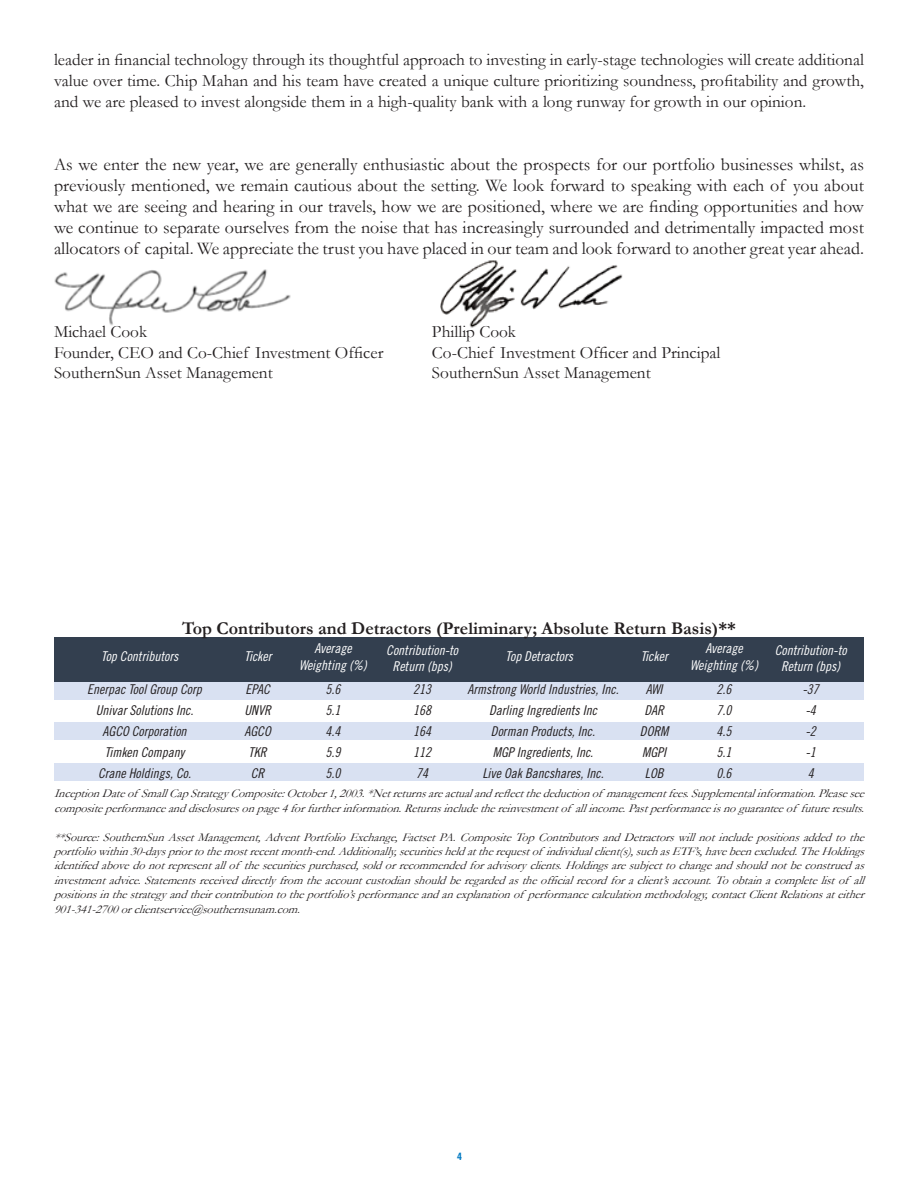
<style>
.page{position:relative;width:918px;height:1188px;background:#fff}
.page>*{position:absolute;margin:0;border:0;box-sizing:border-box;transform-origin:0 0}
.t1{font:18px/21.1px "Garamond";color:#231f20;text-align:justify}
.t2{font:700 18px "Garamond";color:#231f20}
.t3{font:17.25px/20.7px "Garamond";color:#231f20;text-align:justify}
.t4{font:13.5px/21px "Trade Gothic LT Std Cn 18 Obl";color:#231f20;text-align:center}
.t5{font:13.5px/16.2px "Trade Gothic LT Std Cn 18 Obl";color:#fff;text-align:center}
.t6{font:italic 12px/14.4px "Garamond";color:#231f20}
.t7{font:700 condensed 12px "Tw Cen";color:#0079c2}
</style>
<div class="page">
<img style="left:440px;top:261px;width:183px;height:67px">
<img style="left:54px;top:269px;width:237px;height:57px">
<div style="left:54px;top:723px;width:810px;height:17px;background:#d9e1f2"></div>
<div style="left:54px;top:764px;width:810px;height:17px;background:#d9e1f2"></div>
<div style="left:54px;top:637px;width:810px;height:45px;background:#333f4f"></div>
<div style="left:54px;top:682px;width:810px;height:17px;background:#d9e1f2"></div>
<p class="t3" style="left:54px;top:49px;width:812px">leader in financial technology through its thoughtful approach to investing in early-stage technologies will create additional value over time. Chip Mahan and his team have created a unique culture prioritizing soundness, profitability and growth, and we are pleased to invest alongside them in a high-quality bank with a long runway for growth in our opinion.</p>
<p class="t1" style="left:54px;top:153px;width:812px">As we enter the new year, we are generally enthusiastic about the prospects for our portfolio businesses whilst, as previously mentioned, we remain cautious about the setting. We look forward to speaking with each of you about what we are seeing and hearing in our travels, how we are positioned, where we are finding opportunities and how we continue to separate ourselves from the noise that has increasingly surrounded and detrimentally impacted most allocators of capital. We appreciate the trust you have placed in our team and look forward to another great year ahead.</p>
<h2 class="t3" style="left:54px;top:321px;width:95px">Michael Cook</h2>
<h2 class="t3" style="left:432px;top:321px;width:86px">Phillip Cook</h2>
<h2 class="t3" style="left:54px;top:342px;width:331px">Founder, CEO and Co-Chief Investment Officer</h2>
<h2 class="t3" style="left:432px;top:342px;width:290px">Co-Chief Investment Officer and Principal</h2>
<h2 class="t3" style="left:54px;top:362px;width:220px">SouthernSun Asset Management</h2>
<h2 class="t3" style="left:432px;top:362px;width:220px">SouthernSun Asset Management</h2>
<h1 class="t2" style="left:182px;top:616px;width:555px">Top Contributors and Detractors (Preliminary; Absolute Return Basis)**</h1>
<p class="t5" style="left:299px;top:641px;width:69px">Average<br>Weighting (%)</p>
<p class="t5" style="left:690px;top:641px;width:69px">Average<br>Weighting (%)</p>
<p class="t5" style="left:386px;top:642px;width:73px">Contribution-to<br>Return (bps)</p>
<p class="t5" style="left:775px;top:642px;width:73px">Contribution-to<br>Return (bps)</p>
<p class="t5" style="left:101px;top:649px;width:79px">Top Contributors</p>
<p class="t5" style="left:506px;top:649px;width:69px">Top Detractors</p>
<p class="t5" style="left:245px;top:649px;width:29px">Ticker</p>
<p class="t5" style="left:641px;top:649px;width:29px">Ticker</p>
<p class="t4" style="left:87px;top:679px;width:116px">Enerpac Tool Group Corp<br>Univar Solutions Inc.<br>AGCO Corporation<br>Timken Company<br>Crane Holdings, Co.</p>
<p class="t4" style="left:467px;top:679px;width:153px">Armstrong World Industries, Inc.<br>Darling Ingredients Inc<br>Dorman Products, Inc.<br>MGP Ingredients, Inc.<br>Live Oak Bancshares, Inc.</p>
<p class="t4" style="left:245px;top:679px;width:28px">EPAC<br>UNVR<br>AGCO<br>TKR<br>CR</p>
<p class="t4" style="left:640px;top:679px;width:30px">AWI<br>DAR<br>DORM<br>MGPI<br>LOB</p>
<p class="t4" style="left:326px;top:679px;width:16px;text-align:justify">5.6<br>5.1<br>4.4<br>5.9<br>5.0</p>
<p class="t4" style="left:717px;top:679px;width:16px;text-align:justify">2.6<br>7.0<br>4.5<br>5.1<br>0.6</p>
<p class="t4" style="left:413px;top:679px;width:19px;text-align:justify">213<br>168<br>164<br>112<br>74</p>
<p class="t4" style="left:802px;top:679px;width:18px;text-align:left">-37 -4 -2 -1<br>4</p>
<p class="t6" style="left:54px;top:786px;width:817px">InceptionDateof SmallCapStrategyComposite:October1,2003.*Netreturnsareactualandreflectthedeductionof managementfees.Supplementalinformation.Pleasesee compositeperformanceanddisclosuresonpage4forfurtherinformation.Returnsincludethereinvestmentof allincome.Pastperformanceisnoguaranteeof futureresults.</p>
<p class="t6" style="left:54px;top:829px;width:817px;text-align:justify">**Source:SouthernSunAssetManagement,AdventPortfolioExchange,FactsetPA.CompositeTopContributorsandDetractorswillnotincludepositionsaddedtothe portfoliowithin30-dayspriortothemostrecentmonth-end.Additionally,securitiesheldattherequestof individualclient(s),suchasETF’s,havebeenexcluded.TheHoldings identifiedabovedonotrepresentallof thesecuritiespurchased,soldorrecommendedforadvisoryclients.Holdingsaresubjecttochangeandshouldnotbeconstruedas investmentadvice.Statementsreceiveddirectlyfromtheaccountcustodianshouldberegardedastheofficialrecordforaclient’saccount.Toobtainacompletelistof all positionsinthestrategyandtheircontributiontotheportfolio’sperformanceandanexplanationof performancecalculationmethodology,contactClientRelationsateither 901-341-2700orclientservice@southernsunam.com.</p>
<p class="t7" style="left:457px;top:1149px;width:7px">4</p>
</div>
